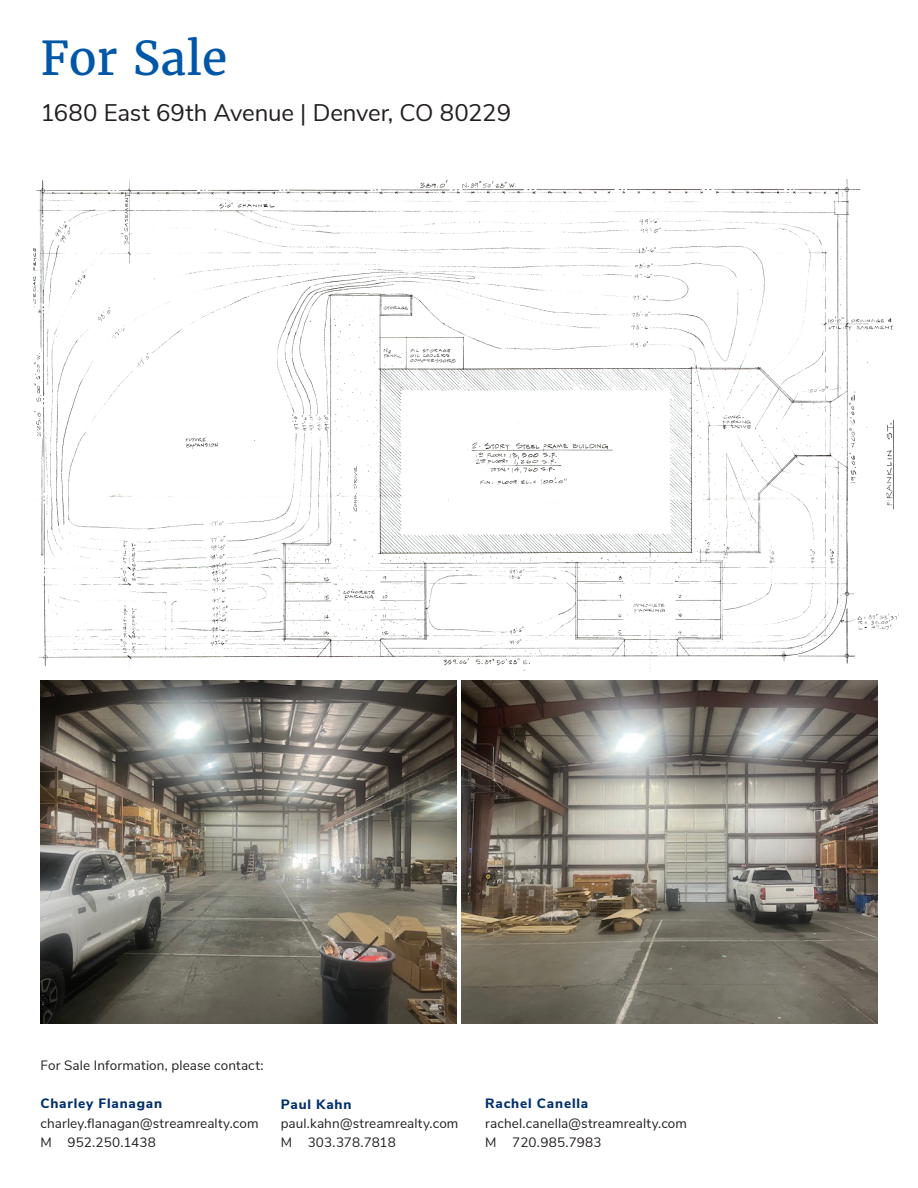
<style>
.page{position:relative;width:918px;height:1188px;background:#fff}
.page>*{position:absolute;margin:0;border:0;box-sizing:border-box;transform-origin:0 0}
.t1{font:46.5px "Merriweather";color:#0157a7}
.t2{font:24px "Nunito Sans";letter-spacing:-.005em;color:#231f20}
.t3{font:13.5px/19.5px "Nunito Sans";letter-spacing:.01em;color:#231f20}
.t4{font:800 13.5px "Nunito Sans";letter-spacing:.06em;color:#002f6b}
</style>
<div class="page">
<img style="left:33px;top:179px;width:864px;height:493px">
<img style="left:40px;top:680px;width:416px;height:343px">
<img style="left:462px;top:680px;width:416px;height:343px">
<h1 class="t1" style="left:40px;top:29px;width:188px">For Sale</h1>
<h2 class="t2" style="left:40px;top:96px;width:472px">1680 East 69th Avenue | Denver, CO 80229</h2>
<p class="t3" style="left:40px;top:1054px;width:224px">For Sale Information, please contact:</p>
<p class="t4" style="left:41px;top:1094px;width:123px">Charley Flanagan</p>
<p class="t3" style="left:41px;top:1113px;width:220px">charley.flanagan@streamrealty.com<br>M 952.250.1438</p>
<p class="t4" style="left:281px;top:1094px;width:72px">Paul Kahn</p>
<p class="t3" style="left:281px;top:1113px;width:179px">paul.kahn@streamrealty.com<br>M 303.378.7818</p>
<p class="t4" style="left:485px;top:1094px;width:105px">Rachel Canella</p>
<p class="t3" style="left:485px;top:1113px;width:203px">rachel.canella@streamrealty.com<br>M 720.985.7983</p>
</div>
